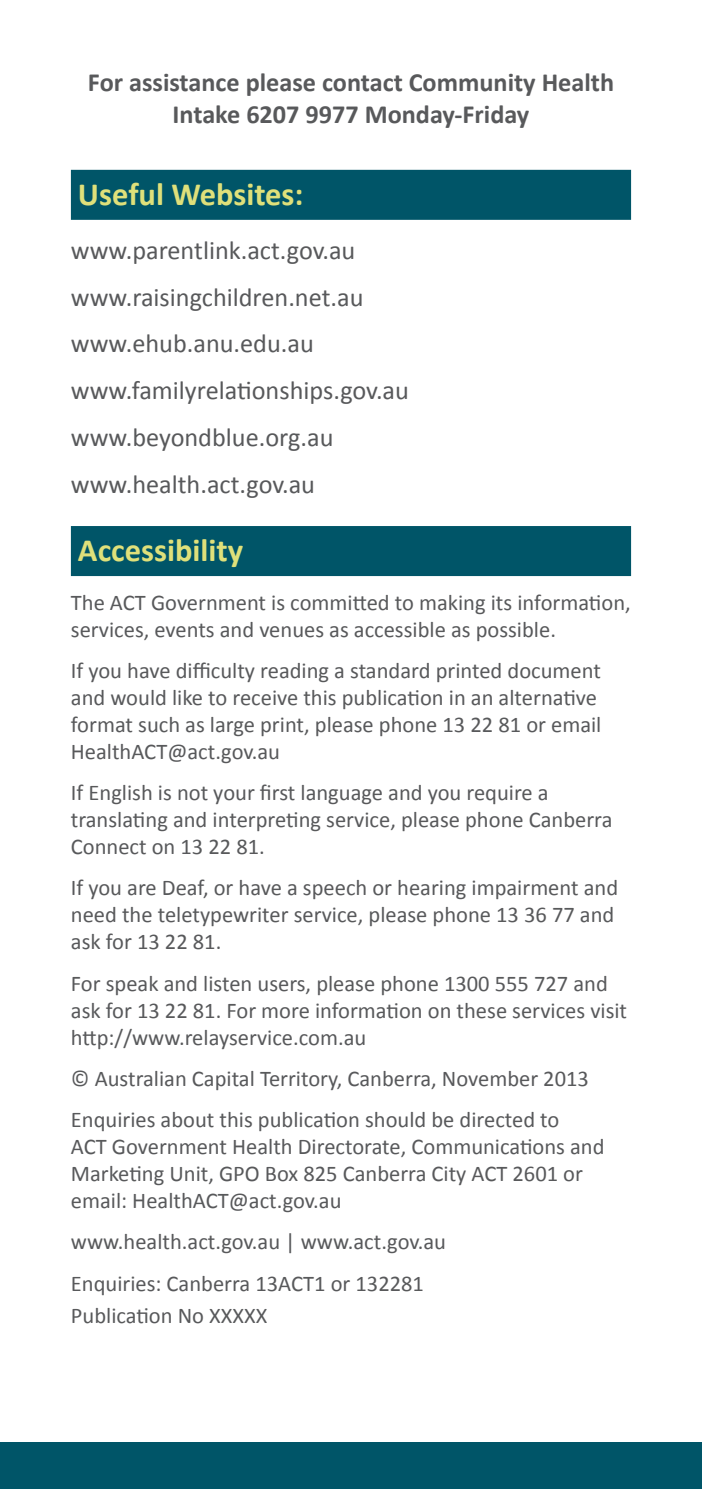
<style>
.page{position:relative;width:702px;height:1489px;background:#fff}
.page>*{position:absolute;margin:0;border:0;box-sizing:border-box;transform-origin:0 0}
.t1{font:700 32.5px "Calibri";color:#dfe07a}
.t2{font:26.25px/46.8px "Calibri";color:#58595b}
.t3{font:700 26.25px/32.5px "Calibri";color:#58595b;text-align:center}
.t4{font:22.5px/27px "Calibri";color:#58595b}
</style>
<div class="page">
<div style="left:0;top:1442px;width:702px;height:46px;background:#005568"></div>
<div style="left:71px;top:170px;width:560px;height:50px;background:#005568"></div>
<div style="left:71px;top:526px;width:560px;height:50px;background:#005568"></div>
<p class="t3" style="left:88px;top:64px;width:527px">For assistance please contact Community Health<br>Intake 6207 9977 Monday-Friday</p>
<h1 class="t1" style="left:78px;top:174px;width:227px">Useful Websites:</h1>
<p class="t2" style="left:71px;top:226px;width:339px">www.parentlink.act.gov.au www.raisingchildren.net.au www.ehub.anu.edu.au www.familyrelationships.gov.au www.beyondblue.org.au www.health.act.gov.au</p>
<h1 class="t1" style="left:78px;top:530px;width:167px">Accessibility</h1>
<p class="t4" style="left:71px;top:587px;width:561px">The ACT Government is committed to making its information, services, events and venues as accessible as possible.</p>
<p class="t4" style="left:71px;top:656px;width:532px">If you have difficulty reading a standard printed document and would like to receive this publication in an alternative format such as large print, please phone 13 22 81 or email HealthACT@act.gov.au</p>
<p class="t4" style="left:71px;top:778px;width:543px">If English is not your first language and you require a translating and interpreting service, please phone Canberra<br>Connect on 13 22 81.</p>
<p class="t4" style="left:71px;top:873px;width:548px">If you are Deaf, or have a speech or hearing impairment and need the teletypewriter service, please phone 13 36 77 and ask for 13 22 81.</p>
<p class="t4" style="left:71px;top:968px;width:557px">For speak and listen users, please phone 1300 555 727 and ask for 13 22 81. For more information on these services visit http://www.relayservice.com.au</p>
<p class="t4" style="left:71px;top:1056px;width:519px;line-height:41.2px">© Australian Capital Territory, Canberra, November 2013<br>Enquiries about this publication should be directed to</p>
<p class="t4" style="left:71px;top:1131px;width:535px">ACT Government Health Directorate, Communications and<br>Marketing Unit, GPO Box 825 Canberra City ACT 2601 or email: HealthACT@act.gov.au</p>
<p class="t4" style="left:71px;top:1220px;width:376px;line-height:41.2px">www.health.act.gov.au | www.act.gov.au<br>Enquiries: Canberra 13ACT1 or 132281</p>
<p class="t4" style="left:71px;top:1300px;width:198px">Publication No XXXXX</p>
</div>
